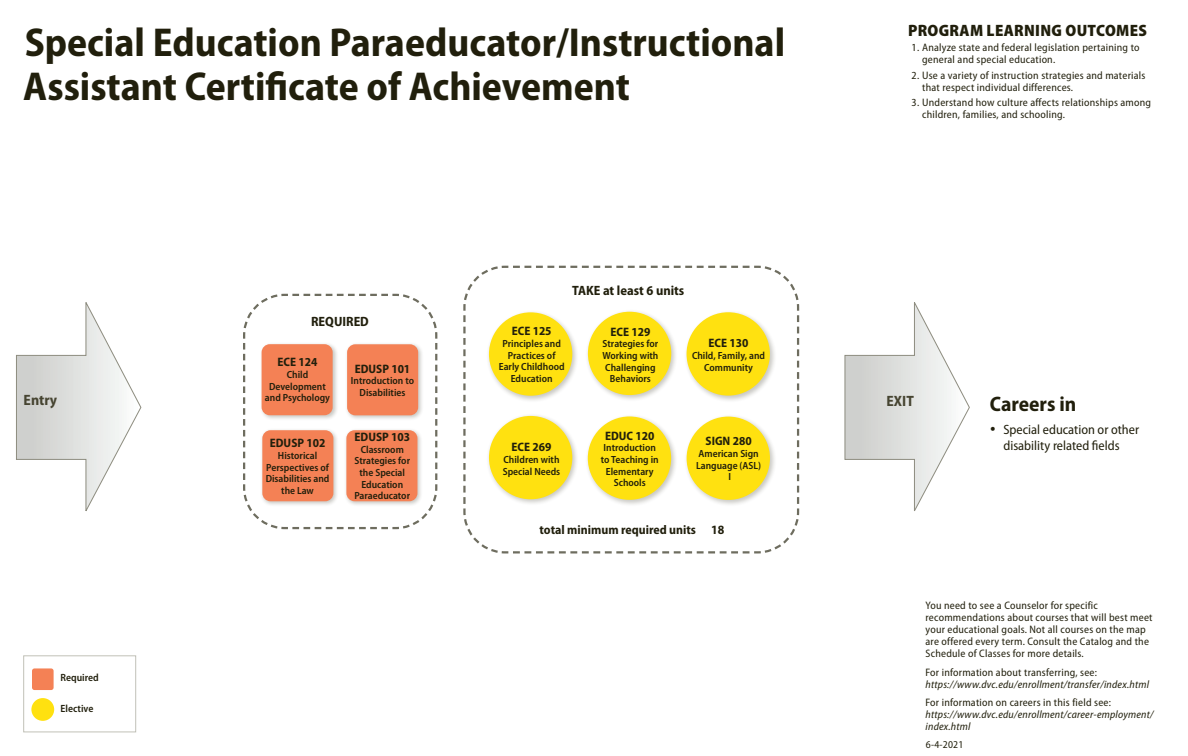
<style>
.page{position:relative;width:1188px;height:756px;background:#fff}
.page>*{position:absolute;margin:0;border:0;box-sizing:border-box;transform-origin:0 0}
.h1_title{font:700 semi-condensed 40.5px/43.5px "Myriad Pro";color:#211f0c}
.t1{font:700 semi-condensed 21px "Myriad Pro";color:#211f0c}
.Intended_Learning_Ou{font:900 semi-condensed 16.5px "Myriad Pro";letter-spacing:.02em;color:#211f0c}
.t2{font:700 semi-condensed 15px "Myriad Pro";color:#464431}
.t3{font:semi-condensed 13.5px/16.5px "Myriad Pro";color:#211f0c;text-align:center}
.Area_text{font:700 semi-condensed 13.5px "Myriad Pro";color:#211f0c}
.Paragraph_Style_3{font:700 semi-condensed 12.75px "Myriad Pro";color:#211f0c}
.First_Level{font:700 semi-condensed 12.23px "Myriad Pro";color:#211f0c}
.Area_text-2{font:700 semi-condensed 12.23px "Myriad Pro";color:#211f0c}
.Outcomes_listings{font:semi-condensed 10.88px/12px "Myriad Pro";letter-spacing:.02em;color:#211f0c}
.Outcomes_listings-2{font:italic semi-condensed 10.88px/12px "Myriad Pro";letter-spacing:.02em;color:#211f0c}
.Area_text-3{font:600 semi-condensed 10.5px "Myriad Pro";color:#211f0c}
.Outcomes_listings-3{font:semi-condensed 10.5px "Myriad Pro";color:#211f0c}
.Second_Level{font:600 semi-condensed 10.35px/11.7px "Myriad Pro";color:#211f0c;text-align:center}
.Area_text-4{font:600 semi-condensed 10.35px/11.7px "Myriad Pro";color:#211f0c;text-align:center}
.s1{font-style:normal}
</style>
<div class="page">
<svg style="left:16px;top:302px;width:126px;height:209px"></svg>
<svg style="left:844px;top:302px;width:126px;height:209px"></svg>
<svg style="left:243px;top:293px;width:195px;height:237px"></svg>
<svg style="left:463px;top:265px;width:337px;height:289px"></svg>
<div style="left:259px;top:342px;width:80px;height:79px;background:#211f0c;opacity:.25"></div>
<div style="left:262px;top:344px;width:71px;height:71px;background:#f48155;border-radius:8px"></div>
<div style="left:684px;top:414px;width:93px;height:93px;background:#211f0c;opacity:.25"></div>
<div style="left:687px;top:417px;width:83px;height:83px;background:#ffe110;border-radius:50%"></div>
<div style="left:486px;top:310px;width:93px;height:93px;background:#211f0c;opacity:.25"></div>
<div style="left:489px;top:312px;width:83px;height:84px;background:#ffe110;border-radius:50%"></div>
<div style="left:684px;top:310px;width:93px;height:92px;background:#211f0c;opacity:.25"></div>
<div style="left:687px;top:312px;width:83px;height:84px;background:#ffe110;border-radius:50%"></div>
<div style="left:585px;top:309px;width:93px;height:93px;background:#211f0c;opacity:.25"></div>
<div style="left:588px;top:312px;width:83px;height:83px;background:#ffe110;border-radius:50%"></div>
<div style="left:260px;top:428px;width:79px;height:79px;background:#211f0c;opacity:.25"></div>
<div style="left:262px;top:430px;width:71px;height:71px;background:#f48155;border-radius:8px"></div>
<div style="left:345px;top:342px;width:79px;height:79px;background:#211f0c;opacity:.25"></div>
<div style="left:347px;top:344px;width:71px;height:71px;background:#f48155;border-radius:8px"></div>
<div style="left:344px;top:428px;width:79px;height:79px;background:#211f0c;opacity:.25"></div>
<div style="left:346px;top:430px;width:71px;height:71px;background:#f48155;border-radius:8px"></div>
<div style="left:585px;top:414px;width:93px;height:93px;background:#211f0c;opacity:.25"></div>
<div style="left:588px;top:416px;width:83px;height:84px;background:#ffe110;border-radius:50%"></div>
<div style="left:486px;top:413px;width:93px;height:93px;background:#211f0c;opacity:.25"></div>
<div style="left:489px;top:416px;width:83px;height:83px;background:#ffe110;border-radius:50%"></div>
<div style="left:23px;top:655px;width:113px;height:77px;border:1px solid #c1c1b8"></div>
<div style="left:32px;top:668px;width:22px;height:22px;background:#f48155;border-radius:2px"></div>
<div style="left:31px;top:698px;width:23px;height:23px;background:#ffe110;border-radius:50%"></div>
<p class="h1_title" style="left:23px;top:20px;width:764px">Special Education Paraeducator/Instructional<br>Assistant Certificate of Achievement</p>
<p class="Intended_Learning_Ou" style="left:908px;top:20px;width:241px">PROGRAM LEARNING OUTCOMES</p>
<p class="Outcomes_listings" style="left:922px;top:42px;width:219px;text-indent:-10px">1. Analyze state and federal legislation pertaining to general and special education.</p>
<p class="Outcomes_listings" style="left:922px;top:69px;width:225px;text-indent:-10px">2. Use a variety of instruction strategies and materials that respect individual differences.</p>
<p class="Outcomes_listings" style="left:922px;top:96px;width:231px;text-indent:-10px">3. Understand how culture affects relationships among children, families, and schooling.</p>
<p class="Area_text" style="left:572px;top:282px;width:114px">TAKE at least 6 units</p>
<p class="Area_text" style="left:311px;top:313px;width:59px">REQUIRED</p>
<p class="First_Level" style="left:512px;top:323px;width:41px">ECE 125</p>
<p class="Second_Level" style="left:499px;top:337px;width:67px">Principles and<br>Practices of<br>Early Childhood<br>Education</p>
<p class="First_Level" style="left:709px;top:335px;width:41px">ECE 130</p>
<p class="First_Level" style="left:611px;top:324px;width:41px">ECE 129</p>
<p class="Second_Level" style="left:602px;top:338px;width:58px">Strategies for<br>Working with<br>Challenging<br>Behaviors</p>
<p class="Second_Level" style="left:692px;top:349px;width:75px">Child, Family, and<br>Community</p>
<p class="First_Level" style="left:278px;top:354px;width:41px">ECE 124</p>
<p class="Second_Level" style="left:265px;top:369px;width:67px">Child<br>Development and Psychology</p>
<p class="First_Level" style="left:355px;top:361px;width:57px">EDUSP 101</p>
<p class="Second_Level" style="left:351px;top:375px;width:65px">Introduction to<br>Disabilities</p>
<p class="t2" style="left:24px;top:391px;width:35px">Entry</p>
<p class="t1" style="left:990px;top:390px;width:88px">Careers in</p>
<p class="t3" style="left:990px;top:421px;width:151px">• Special education or other disability related fields</p>
<p class="t2" style="left:887px;top:391px;width:29px">EXIT</p>
<p class="First_Level" style="left:605px;top:428px;width:51px">EDUC 120</p>
<p class="Second_Level" style="left:601px;top:442px;width:59px">Introduction to Teaching in<br>Elementary</p>
<p class="Second_Level" style="left:614px;top:477px;width:34px">Schools</p>
<p class="First_Level" style="left:355px;top:429px;width:57px">EDUSP 103</p>
<p class="Second_Level" style="left:354px;top:443px;width:57px">Classroom<br>Strategies for the Special<br>Education<br>Paraeducator</p>
<p class="Area_text-2" style="left:706px;top:433px;width:48px">SIGN 280</p>
<p class="Area_text-4" style="left:696px;top:447px;width:66px">American Sign<br>Language (ASL)<br>I</p>
<p class="First_Level" style="left:270px;top:435px;width:57px">EDUSP 102</p>
<p class="Second_Level" style="left:266px;top:449px;width:65px">Historical<br>Perspectives of<br>Disabilities and the Law</p>
<p class="First_Level" style="left:512px;top:439px;width:41px">ECE 269</p>
<p class="Second_Level" style="left:503px;top:454px;width:59px;text-align:left">Children with<br>Special Needs</p>
<p class="Area_text-3" style="left:61px;top:671px;width:40px">Required</p>
<p class="Area_text-3" style="left:61px;top:702px;width:34px">Elective</p>
<p class="Paragraph_Style_3" style="left:540px;top:522px;width:186px">total minimum required units 18</p>
<p class="Outcomes_listings" style="left:926px;top:599px;width:229px">You need to see a Counselor for specific recommendations about courses that will best meet your educational goals. Not all courses on the map are offered every term. Consult the Catalog and the Schedule of Classes for more details.</p>
<p class="Outcomes_listings-2" style="left:926px;top:666px;width:225px"><span class="s1">For information about transferring, see: </span>https://www.dvc.edu/enrollment/transfer/index.html</p>
<p class="Outcomes_listings-2" style="left:926px;top:697px;width:230px"><span class="s1">For information on careers in this field see: </span>https://www.dvc.edu/enrollment/career-employment/ index.html</p>
<p class="Outcomes_listings-3" style="left:926px;top:738px;width:39px">6-4-2021</p>
</div>
